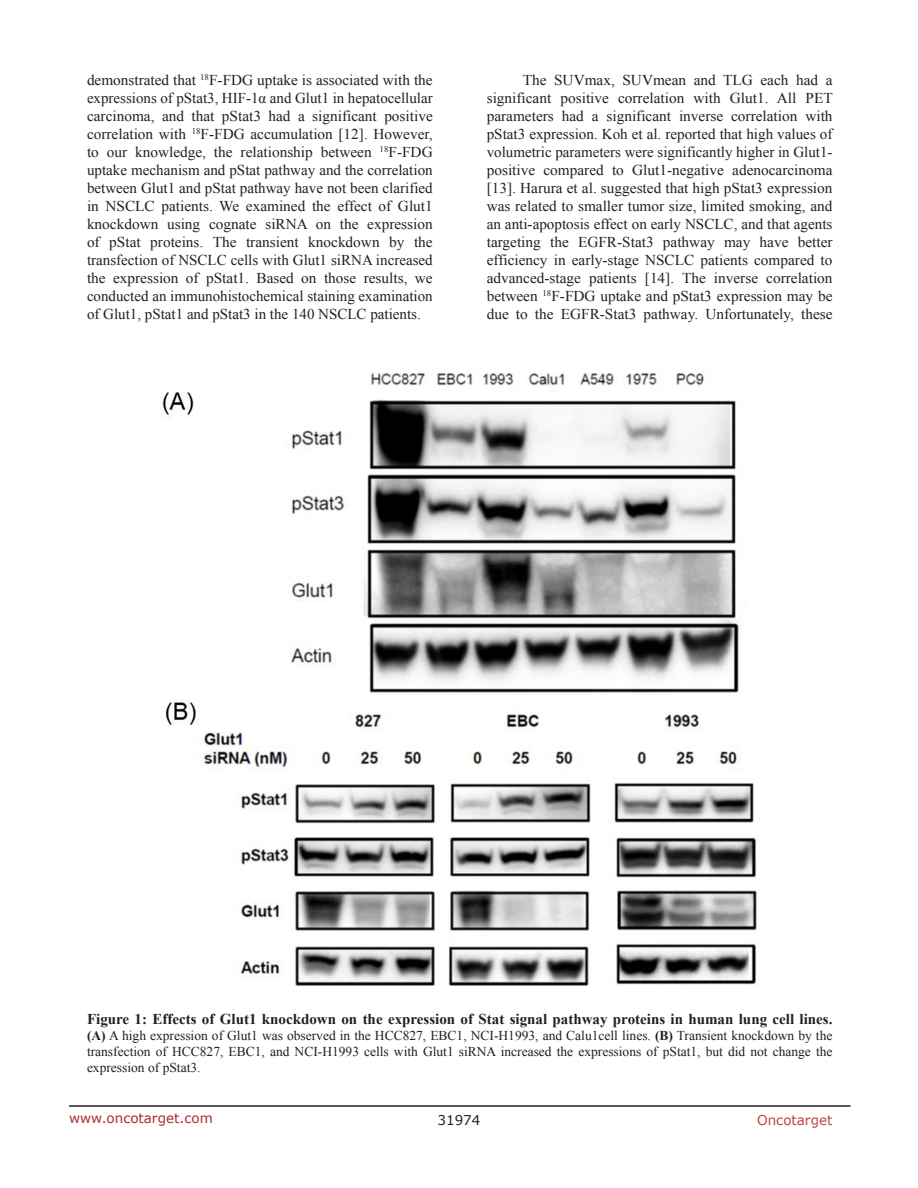
<style>
.page{position:relative;width:918px;height:1188px;background:#fff}
.page>*{position:absolute;margin:0;border:0;box-sizing:border-box;transform-origin:0 0}
.t1{font:15px/18px "Times New Roman";color:#231f20;text-align:justify}
.t2{font:700 15px "Times New Roman";color:#231f20}
.t3{font:13.5px/16.2px "Times New Roman";color:#231f20;text-align:justify}
.t4{font:13.5px "Verdana";color:#ac2b31}
.t5{font:13.5px "Verdana";color:#c24141}
.t6{font:13.5px "Verdana";color:#231f20}
.s1{font-weight:700}
</style>
<div class="page">
<hr style="left:69px;top:1105px;width:781px;height:2px;background:#231f20">
<img style="left:162px;top:366px;width:595px;height:620px">
<p class="t1" style="left:87px;top:71px;width:347px">demonstrated that <sup>18</sup>F-FDG uptake is associated with the expressions of pStat3, HIF-1α and Glut1 in hepatocellular carcinoma, and that pStat3 had a significant positive correlation with <sup>18</sup>F-FDG accumulation [12]. However, to our knowledge, the relationship between <sup>18</sup>F-FDG uptake mechanism and pStat pathway and the correlation between Glut1 and pStat pathway have not been clarified in NSCLC patients. We examined the effect of Glut1 knockdown using cognate siRNA on the expression of pStat proteins. The transient knockdown by the transfection of NSCLC cells with Glut1 siRNA increased the expression of pStat1. Based on those results, we conducted an immunohistochemical staining examination of Glut1, pStat1 and pStat3 in the 140 NSCLC patients.</p>
<p class="t1" style="left:487px;top:71px;width:348px;text-indent:36px">The SUVmax, SUVmean and TLG each had a significant positive correlation with Glut1. All PET parameters had a significant inverse correlation with pStat3 expression. Koh et al. reported that high values of volumetric parameters were significantly higher in Glut1- positive compared to Glut1-negative adenocarcinoma [13]. Harura et al. suggested that high pStat3 expression was related to smaller tumor size, limited smoking, and an anti-apoptosis effect on early NSCLC, and that agents targeting the EGFR-Stat3 pathway may have better efficiency in early-stage NSCLC patients compared to advanced-stage patients [14]. The inverse correlation between <sup>18</sup>F-FDG uptake and pStat3 expression may be due to the EGFR-Stat3 pathway. Unfortunately, these</p>
<p class="t2" style="left:87px;top:1008px;width:747px">Figure 1: Effects of Glut1 knockdown on the expression of Stat signal pathway proteins in human lung cell lines.</p>
<p class="t3" style="left:87px;top:1027px;width:747px"><span class="s1">(A)</span> A high expression of Glut1 was observed in the HCC827, EBC1, NCI-H1993, and Calu1cell lines. <span class="s1">(B)</span> Transient knockdown by the transfection of HCC827, EBC1, and NCI-H1993 cells with Glut1 siRNA increased the expressions of pStat1, but did not change the expression of pStat3.</p>
<p class="t4" style="left:69px;top:1109px;width:145px">www.oncotarget.com</p>
<p class="t6" style="left:438px;top:1111px;width:44px">31974</p>
<p class="t5" style="left:757px;top:1111px;width:77px">Oncotarget</p>
</div>
